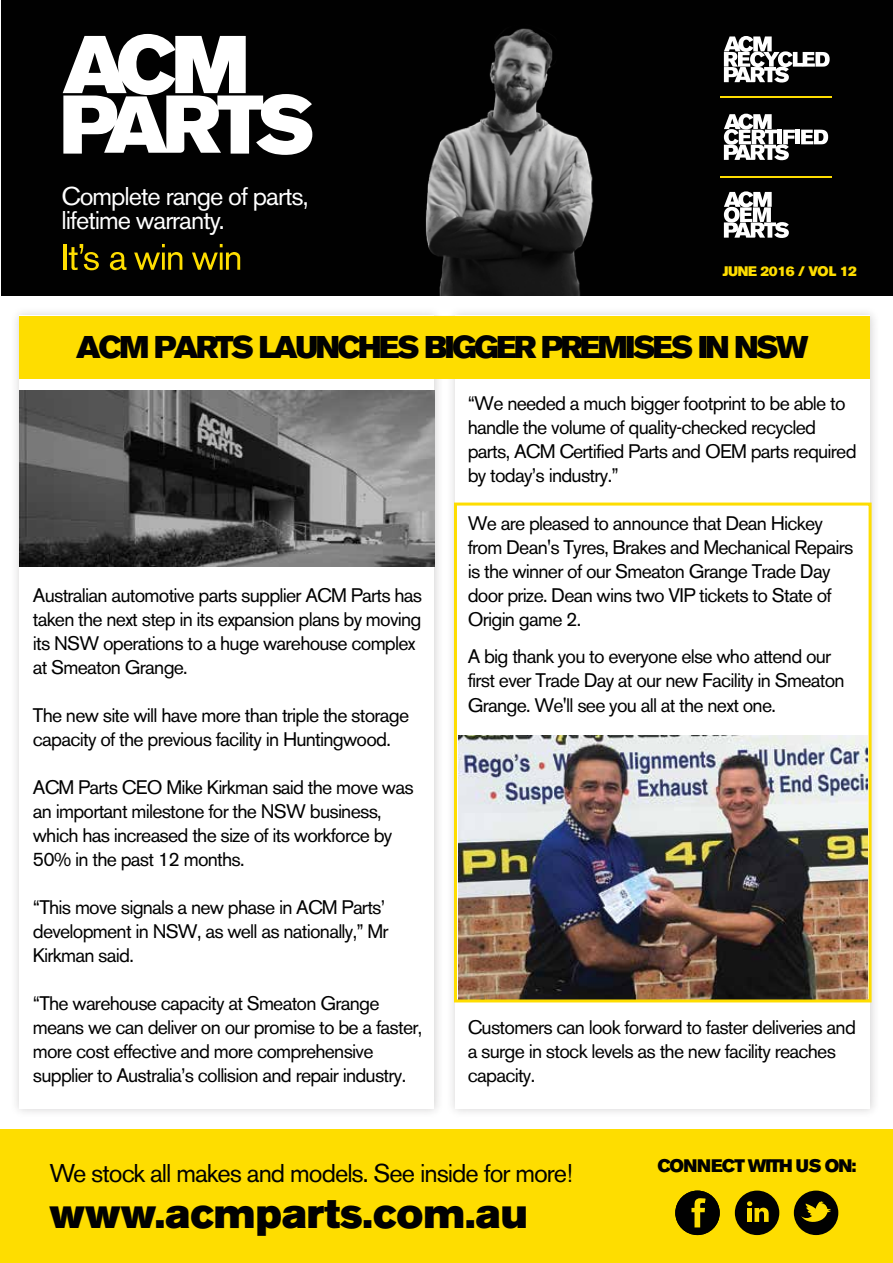
<style>
.page{position:relative;width:893px;height:1263px;background:#fff}
.page>*{position:absolute;margin:0;border:0;box-sizing:border-box;transform-origin:0 0}
.t1{font:41.7px "Akzidenz Grotesk BE Super";color:#010101}
.t2{font:31.2px "Akzidenz Grotesk BE Super";letter-spacing:-.08em;color:#010101}
.t3{font:25.5px "Akzidenz Grotesk BE";letter-spacing:-.04em;color:#010101}
.t4{font:25.5px/24px "Akzidenz Grotesk BE";letter-spacing:-.04em;color:#fff}
.t5{font:19.5px/24px "Akzidenz Grotesk BE";letter-spacing:-.04em;color:#010101}
.t6{font:18px "Akzidenz Grotesk BE Super";letter-spacing:-.05em;color:#010101}
.t7{font:13.8px "Akzidenz Grotesk BE Super";letter-spacing:-.03em;color:#fedd00}
</style>
<div class="page">
<div style="left:1px;top:0;width:891px;height:296px;background:#010101"></div>
<img style="left:425px;top:28px;width:169px;height:268px">
<div style="left:0;top:1129px;width:893px;height:134px;background:#fedd00"></div>
<img style="left:16px;top:312px;width:427px;height:800px">
<div style="left:20px;top:315px;width:414px;height:794px;background:#fff"></div>
<img style="left:443px;top:312px;width:432px;height:800px">
<div style="left:455px;top:315px;width:415px;height:794px;background:#fff"></div>
<div style="left:20px;top:315px;width:850px;height:63px;background:#fedd00"></div>
<hr style="left:63px;top:244px;width:3px;height:26px;background:#fedd00">
<svg style="left:69px;top:244px;width:30px;height:26px"></svg>
<svg style="left:110px;top:252px;width:16px;height:18px"></svg>
<svg style="left:134px;top:244px;width:48px;height:26px"></svg>
<svg style="left:192px;top:244px;width:48px;height:26px"></svg>
<svg style="left:465px;top:100px;width:7px;height:6px"></svg>
<svg style="left:63px;top:34px;width:249px;height:121px"></svg>
<div style="left:735px;top:1190px;width:44px;height:45px;background:#010101;border-radius:50%"></div>
<div style="left:675px;top:1190px;width:45px;height:45px;background:#010101;border-radius:50%"></div>
<div style="left:794px;top:1190px;width:44px;height:45px;background:#010101;border-radius:50%"></div>
<svg style="left:691px;top:1198px;width:15px;height:29px"></svg>
<svg style="left:801px;top:1201px;width:30px;height:21px"></svg>
<svg style="left:747px;top:1201px;width:22px;height:21px"></svg>
<img style="left:20px;top:390px;width:414px;height:176px">
<img style="left:458px;top:735px;width:409px;height:263px">
<hr style="left:720px;top:97px;width:112px;height:1px;background:#fedd00">
<hr style="left:720px;top:176px;width:112px;height:1px;background:#fedd00">
<div style="left:795px;top:130px;width:5px;height:14px;background:#fff"></div>
<svg style="left:801px;top:130px;width:27px;height:14px"></svg>
<svg style="left:724px;top:114px;width:71px;height:46px"></svg>
<svg style="left:724px;top:36px;width:106px;height:47px"></svg>
<svg style="left:724px;top:191px;width:65px;height:47px"></svg>
<div style="left:454px;top:502px;width:418px;height:500px;border:3px solid #fedd00"></div>
<h3 class="t4" style="left:62px;top:184px;width:248px">Complete range of parts, lifetime warranty.</h3>
<p class="t7" style="left:723px;top:263px;width:136px">JUNE 2016 / VOL 12</p>
<h2 class="t2" style="left:76px;top:329px;width:734px">ACM PARTS LAUNCHES BIGGER PREMISES IN NSW</h2>
<p class="t5" style="left:33px;top:583px;width:391px">Australian automotive parts supplier ACM Parts has taken the next step in its expansion plans by moving its NSW operations to a huge warehouse complex at Smeaton Grange.</p>
<p class="t5" style="left:33px;top:703px;width:378px">The new site will have more than triple the storage capacity of the previous facility in Huntingwood.</p>
<p class="t5" style="left:33px;top:775px;width:382px">ACM Parts CEO Mike Kirkman said the move was an important milestone for the NSW business, which has increased the size of its workforce by 50% in the past 12 months.</p>
<p class="t5" style="left:33px;top:895px;width:357px">“This move signals a new phase in ACM Parts’ development in NSW, as well as nationally,” Mr<br>Kirkman said.</p>
<p class="t5" style="left:33px;top:991px;width:391px">“The warehouse capacity at Smeaton Grange means we can deliver on our promise to be a faster, more cost effective and more comprehensive supplier to Australia’s collision and repair industry.</p>
<p class="t5" style="left:468px;top:391px;width:390px">“We needed a much bigger footprint to be able to handle the volume of quality-checked recycled parts, ACM Certified Parts and OEM parts required by today’s industry.”</p>
<p class="t5" style="left:468px;top:511px;width:387px">We are pleased to announce that Dean Hickey from Dean's Tyres, Brakes and Mechanical Repairs is the winner of our Smeaton Grange Trade Day door prize. Dean wins two VIP tickets to State of Origin game 2.</p>
<p class="t5" style="left:468px;top:645px;width:378px">A big thank you to everyone else who attend our first ever Trade Day at our new Facility in Smeaton<br>Grange. We'll see you all at the next one.</p>
<p class="t5" style="left:468px;top:1015px;width:390px">Customers can look forward to faster deliveries and a surge in stock levels as the new facility reaches capacity.</p>
<h3 class="t3" style="left:50px;top:1158px;width:525px">We stock all makes and models. See inside for more!</h3>
<p class="t6" style="left:657px;top:1155px;width:201px">CONNECT WITH US ON:</p>
<h1 class="t1" style="left:50px;top:1189px;width:480px">www.acmparts.com.au</h1>
</div>
